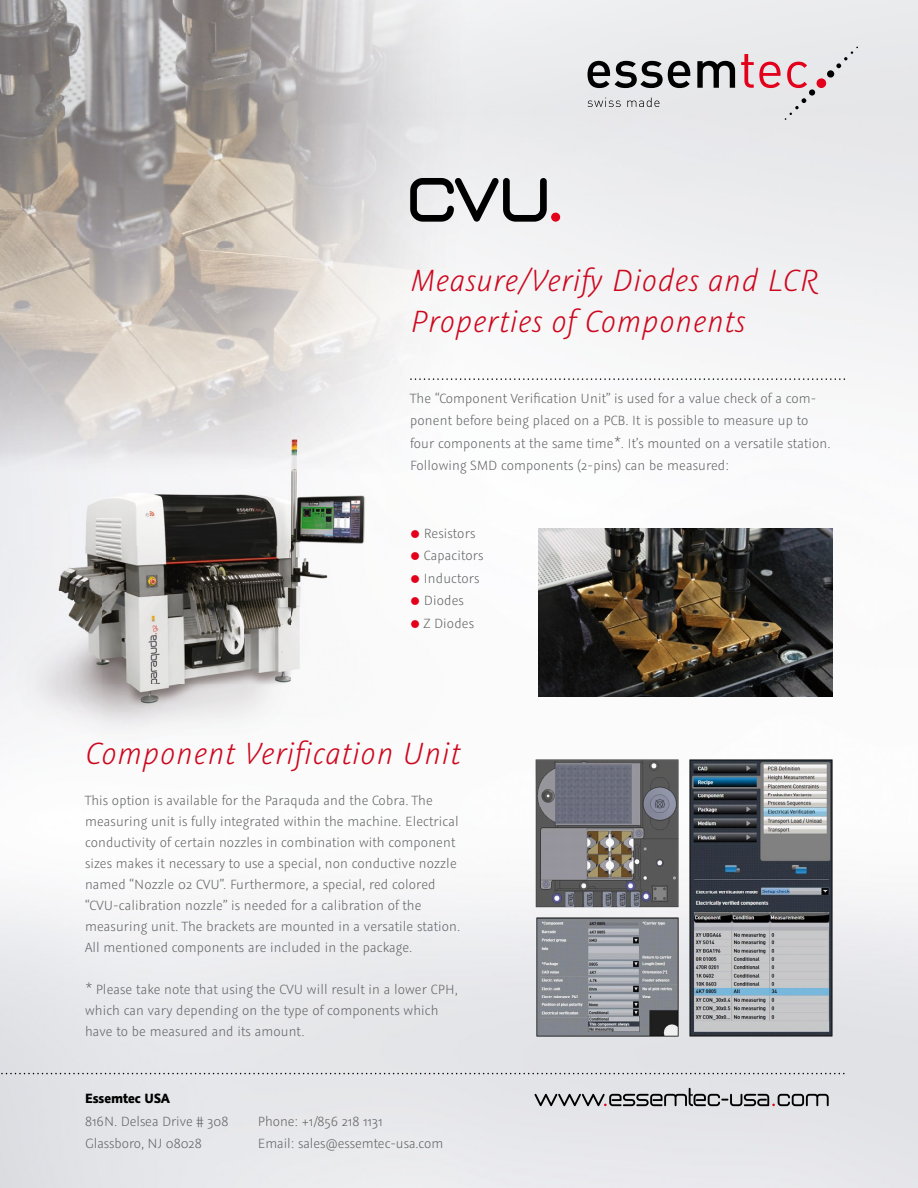
<style>
.page{position:relative;width:918px;height:1188px;background:#fff}
.page>*{position:absolute;margin:0;border:0;box-sizing:border-box;transform-origin:0 0}
.t1{font:italic 300 34.5px/40.5px "Graublau Sans Display";letter-spacing:.025em;color:#cd071e}
.t2{font:300 15px/21px "Graublau Sans Display";letter-spacing:.01em;color:#646567}
.t3{font:700 15px "Graublau Sans Display";color:#000}
.s1{color:#e2001a}
</style>
<div class="page">
<img style="left:0;top:0;width:918px;height:1188px">
<img style="left:0;top:0;width:487px;height:446px">
<img style="left:0;top:446px;width:8px;height:100px">
<img style="left:387px;top:446px;width:100px;height:100px">
<img style="left:8px;top:431px;width:379px;height:346px">
<svg style="left:410px;top:378px;width:435px;height:2px"></svg>
<svg style="left:410px;top:178px;width:137px;height:44px"></svg>
<div style="left:551px;top:213px;width:9px;height:9px;background:#e2001a;border-radius:50%"></div>
<img style="left:538px;top:528px;width:295px;height:168px">
<img style="left:535px;top:760px;width:144px;height:147px">
<img style="left:536px;top:917px;width:143px;height:119px">
<img style="left:689px;top:760px;width:144px;height:276px">
<svg style="left:0;top:1073px;width:845px;height:1px"></svg>
<svg style="left:588px;top:98px;width:33px;height:9px"></svg>
<svg style="left:627px;top:98px;width:32px;height:9px"></svg>
<div style="left:809px;top:89px;width:6px;height:7px;background:#000;border-radius:50%"></div>
<div style="left:817px;top:78px;width:9px;height:10px;background:#e2001a;border-radius:50%"></div>
<div style="left:827px;top:70px;width:7px;height:8px;background:#000;border-radius:50%"></div>
<svg style="left:836px;top:47px;width:22px;height:21px"></svg>
<svg style="left:785px;top:98px;width:21px;height:22px"></svg>
<svg style="left:588px;top:61px;width:102px;height:27px;background:#7c7d7e"></svg>
<svg style="left:697px;top:61px;width:38px;height:27px"></svg>
<svg style="left:741px;top:54px;width:40px;height:34px"></svg>
<svg style="left:787px;top:62px;width:20px;height:26px"></svg>
<svg style="left:535px;top:1088px;width:294px;height:18px;background:#ababae"></svg>
<h1 class="t1" style="left:410px;top:260px;width:409px">Measure/Verify Diodes and LCR<br>Properties of Components</h1>
<p class="t2" style="left:410px;top:387px;width:422px;line-height:22.5px">The “Component Verification Unit” is used for a value check of a com&shy;ponent before being placed on a PCB. It is possible to measure up to four components at the same time*. It’s mounted on a versatile station.<br>Following SMD components (2-pins) can be measured:</p>
<p class="t2" style="left:410px;top:523px;width:67px"><span class="s1">●</span> Resistors</p>
<p class="t2" style="left:410px;top:545px;width:75px"><span class="s1">●</span> Capacitors</p>
<p class="t2" style="left:410px;top:568px;width:71px"><span class="s1">●</span> Inductors</p>
<p class="t2" style="left:410px;top:590px;width:55px"><span class="s1">●</span> Diodes</p>
<p class="t2" style="left:410px;top:613px;width:65px"><span class="s1">●</span> Z Diodes</p>
<h1 class="t1" style="left:85px;top:733px;width:377px">Component Verification Unit</h1>
<p class="t2" style="left:85px;top:790px;width:377px">This option is available for the Paraquda and the Cobra. The measuring unit is fully integrated within the machine. Electrical conductivity of certain nozzles in combination with component sizes makes it necessary to use a special, non conductive nozzle named “Nozzle 02 CVU”. Furthermore, a special, red colored “CVU-calibration nozzle” is needed for a calibration of the measuring unit. The brackets are mounted in a versatile station.<br>All mentioned components are included in the package.</p>
<p class="t2" style="left:85px;top:979px;width:374px">* Please take note that using the CVU will result in a lower CPH, which can vary depending on the type of components which have to be measured and its amount.</p>
<p class="t3" style="left:85px;top:1089px;width:86px">Essemtec USA</p>
<p class="t2" style="left:85px;top:1110px;width:145px;line-height:22.5px">816N. Delsea Drive # 308<br>Glassboro, NJ 08028</p>
<p class="t2" style="left:258px;top:1110px;width:187px;line-height:22.5px">Phone: +1/856 218 1131<br>Email: sales@essemtec-usa.com</p>
</div>
